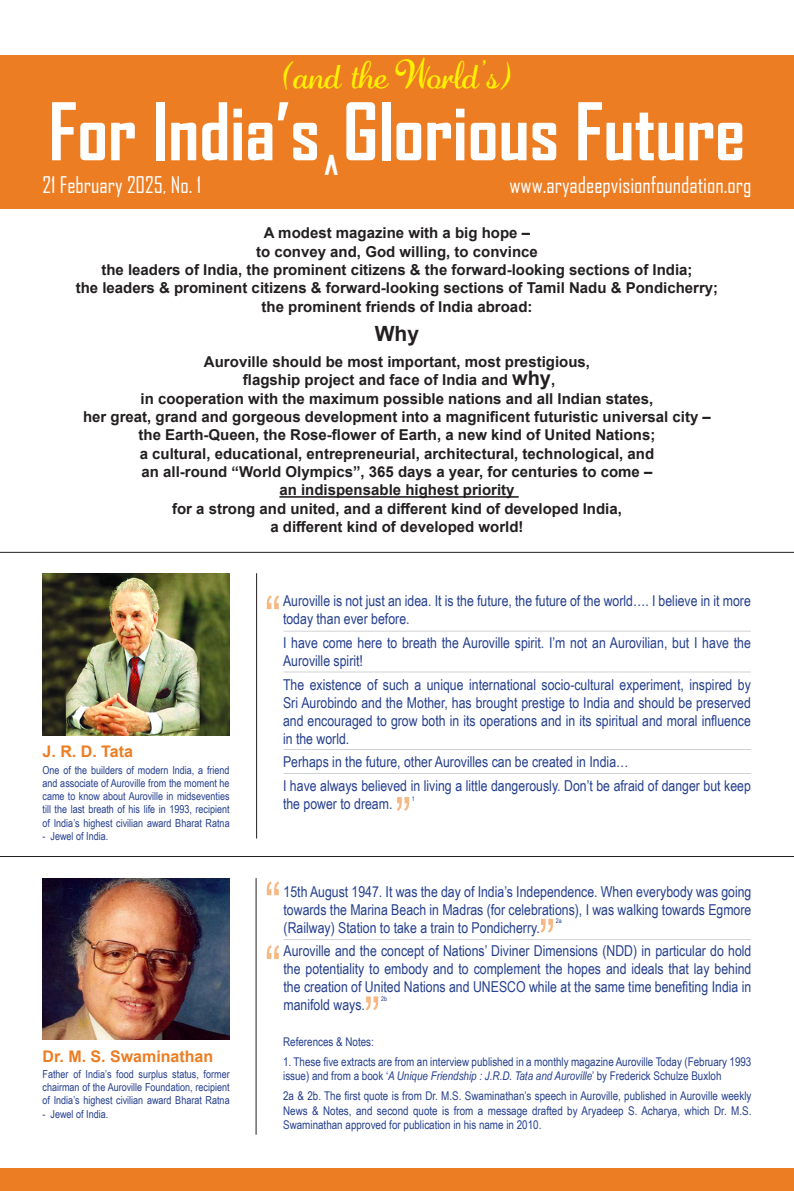
<style>
.page{position:relative;width:794px;height:1191px;background:#fff}
.page>*{position:absolute;margin:0;border:0;box-sizing:border-box;transform-origin:0 0}
.t1{font:700 76px "Agency FB";color:#fff}
.t2{font:700 76px "Agency FB";color:#fff;scale:.5 1}
.t3{font:38.9px "Adage Script JF";color:#fff101}
.t4{font:22px "Agency FB";color:#fff}
.t5{font:700 21px "Arial";color:#231f20}
.t6{font:700 16px "Arial";color:#ec7d23}
.t7{font:15px/18px "Arial Narrow";color:#253f8e}
.t8{font:700 15px "Arial";color:#231f20}
.t9{font:12px/14.4px "Arial Narrow";color:#253f8e}
.t10{font:11px/13.2px "Arial Narrow";color:#253f8e;text-align:justify}
.t11{font:6.4px "Arial Narrow";color:#253f8e}
.s1{font-size:20px}
.s2{font-style:italic}
</style>
<div class="page">
<svg style="left:397px;top:797px;width:12px;height:14px"></svg>
<svg style="left:267px;top:595px;width:12px;height:14px"></svg>
<div style="left:0;top:56px;width:794px;height:153px;background:#ec7d23"></div>
<hr style="left:279px;top:496px;width:240px;height:2px;background:#231f20">
<hr style="left:0;top:552px;width:794px;height:1px;background:#231f20">
<hr style="left:0;top:856px;width:794px;height:1px;background:#231f20">
<div style="left:0;top:1168px;width:794px;height:23px;background:#ec7d23"></div>
<hr style="left:256px;top:573px;width:1px;height:265px;background:#231f20">
<hr style="left:255px;top:878px;width:1px;height:256px;background:#231f20">
<svg style="left:366px;top:996px;width:12px;height:14px"></svg>
<svg style="left:540px;top:918px;width:13px;height:14px"></svg>
<svg style="left:267px;top:881px;width:12px;height:14px"></svg>
<svg style="left:267px;top:945px;width:12px;height:14px"></svg>
<img style="left:43px;top:573px;width:187px;height:162px">
<img style="left:43px;top:878px;width:187px;height:162px">
<hr style="left:283px;top:631px;width:468px;height:1px;background:#d1d2d4">
<hr style="left:283px;top:671px;width:468px;height:1px;background:#d1d2d4">
<hr style="left:283px;top:749px;width:468px;height:1px;background:#d1d2d4">
<hr style="left:283px;top:773px;width:468px;height:1px;background:#d1d2d4">
<hr style="left:283px;top:939px;width:468px;height:1px;background:#d1d2d4">
<p class="t3" style="left:282px;top:49px;width:232px">(and the World’s)</p>
<p class="t1" style="left:49px;top:84px;width:698px">For India’s Glorious Future</p>
<p class="t2" style="left:324px;top:137px;width:33px">^</p>
<p class="t4" style="left:43px;top:171px;width:160px">21 February 2025, No. 1</p>
<p class="t4" style="left:509px;top:171px;width:243px">www.aryadeepvisionfoundation.org</p>
<p class="t8" style="left:264px;top:222px;width:268px">A modest magazine with a big hope –</p>
<p class="t8" style="left:256px;top:241px;width:283px">to convey and, God willing, to convince</p>
<p class="t8" style="left:101px;top:259px;width:592px">the leaders of India, the prominent citizens &amp; the forward-looking sections of India;</p>
<p class="t8" style="left:76px;top:277px;width:644px">the leaders &amp; prominent citizens &amp; forward-looking sections of Tamil Nadu &amp; Pondicherry;</p>
<p class="t8" style="left:261px;top:296px;width:272px">the prominent friends of India abroad:</p>
<p class="t5" style="left:375px;top:319px;width:46px">Why</p>
<p class="t8" style="left:204px;top:351px;width:387px">Auroville should be most important, most prestigious,</p>
<p class="t8" style="left:243px;top:369px;width:314px">flagship project and face of India and <span class="s1">why</span>,</p>
<p class="t8" style="left:141px;top:388px;width:514px">in cooperation with the maximum possible nations and all Indian states,</p>
<p class="t8" style="left:83px;top:406px;width:629px">her great, grand and gorgeous development into a magnificent futuristic universal city –</p>
<p class="t8" style="left:138px;top:424px;width:518px">the Earth-Queen, the Rose-flower of Earth, a new kind of United Nations;</p>
<p class="t8" style="left:140px;top:443px;width:516px">a cultural, educational, entrepreneurial, architectural, technological, and</p>
<p class="t8" style="left:141px;top:461px;width:512px">an all-round “World Olympics”, 365 days a year, for centuries to come –</p>
<p class="t8" style="left:279px;top:479px;width:237px">an indispensable highest priority</p>
<p class="t8" style="left:172px;top:498px;width:451px">for a strong and united, and a different kind of developed India,</p>
<p class="t8" style="left:270px;top:516px;width:255px">a different kind of developed world!</p>
<p class="t6" style="left:43px;top:740px;width:92px">J. R. D. Tata</p>
<p class="t10" style="left:43px;top:763px;width:189px">One of the builders of modern India, a friend and associate of Auroville from the moment he came to know about Auroville in midseventies till the last breath of his life in 1993, recipient of India’s highest civilian award Bharat Ratna</p>
<p class="t10" style="left:43px;top:829px;width:67px">- Jewel of India.</p>
<p class="t6" style="left:43px;top:1044px;width:172px">Dr. M. S. Swaminathan</p>
<p class="t10" style="left:43px;top:1067px;width:189px">Father of India’s food surplus status, former chairman of the Auroville Foundation, recipient of India’s highest civilian award Bharat Ratna</p>
<p class="t10" style="left:43px;top:1106px;width:67px">- Jewel of India.</p>
<p class="t7" style="left:283px;top:591px;width:469px">Auroville is not just an idea. It is the future, the future of the world…. I believe in it more today than ever before.</p>
<p class="t7" style="left:283px;top:633px;width:469px">I have come here to breath the Auroville spirit. I’m not an Aurovilian, but I have the<br>Auroville spirit!</p>
<p class="t7" style="left:283px;top:674px;width:469px;text-align:justify">The existence of such a unique international socio-cultural experiment, inspired by Sri Aurobindo and the Mother, has brought prestige to India and should be preserved and encouraged to grow both in its operations and in its spiritual and moral influence in the world.</p>
<p class="t7" style="left:283px;top:752px;width:347px">Perhaps in the future, other Aurovilles can be created in India…</p>
<p class="t7" style="left:283px;top:776px;width:469px">I have always believed in living a little dangerously. Don’t be afraid of danger but keep the power to dream.</p>
<p class="t11" style="left:412px;top:794px;width:4px">1</p>
<p class="t7" style="left:283px;top:881px;width:469px;text-align:justify">15th August 1947. It was the day of India’s Independence. When everybody was going towards the Marina Beach in Madras (for celebrations), I was walking towards Egmore (Railway) Station to take a train to Pondicherry.</p>
<p class="t7" style="left:283px;top:941px;width:469px;text-align:justify">Auroville and the concept of Nations’ Diviner Dimensions (NDD) in particular do hold the potentiality to embody and to complement the hopes and ideals that lay behind the creation of United Nations and UNESCO while at the same time benefiting India in manifold ways.</p>
<p class="t9" style="left:283px;top:1034px;width:92px">References &amp; Notes:</p>
<p class="t9" style="left:283px;top:1054px;width:470px">1. These five extracts are from an interview published in a monthly magazine Auroville Today (February 1993 issue) and from a book ‘<span class="s2">A Unique Friendship : J.R.D. Tata and Auroville</span>’ by Frederick Schulze Buxloh</p>
<p class="t9" style="left:283px;top:1088px;width:470px;text-align:justify">2a &amp; 2b. The first quote is from Dr. M.S. Swaminathan’s speech in Auroville, published in Auroville weekly News &amp; Notes, and second quote is from a message drafted by Aryadeep S. Acharya, which Dr. M.S.<br>Swaminathan approved for publication in his name in 2010.</p>
<p class="t11" style="left:556px;top:916px;width:7px">2a</p>
<p class="t11" style="left:381px;top:993px;width:7px">2b</p>
</div>
